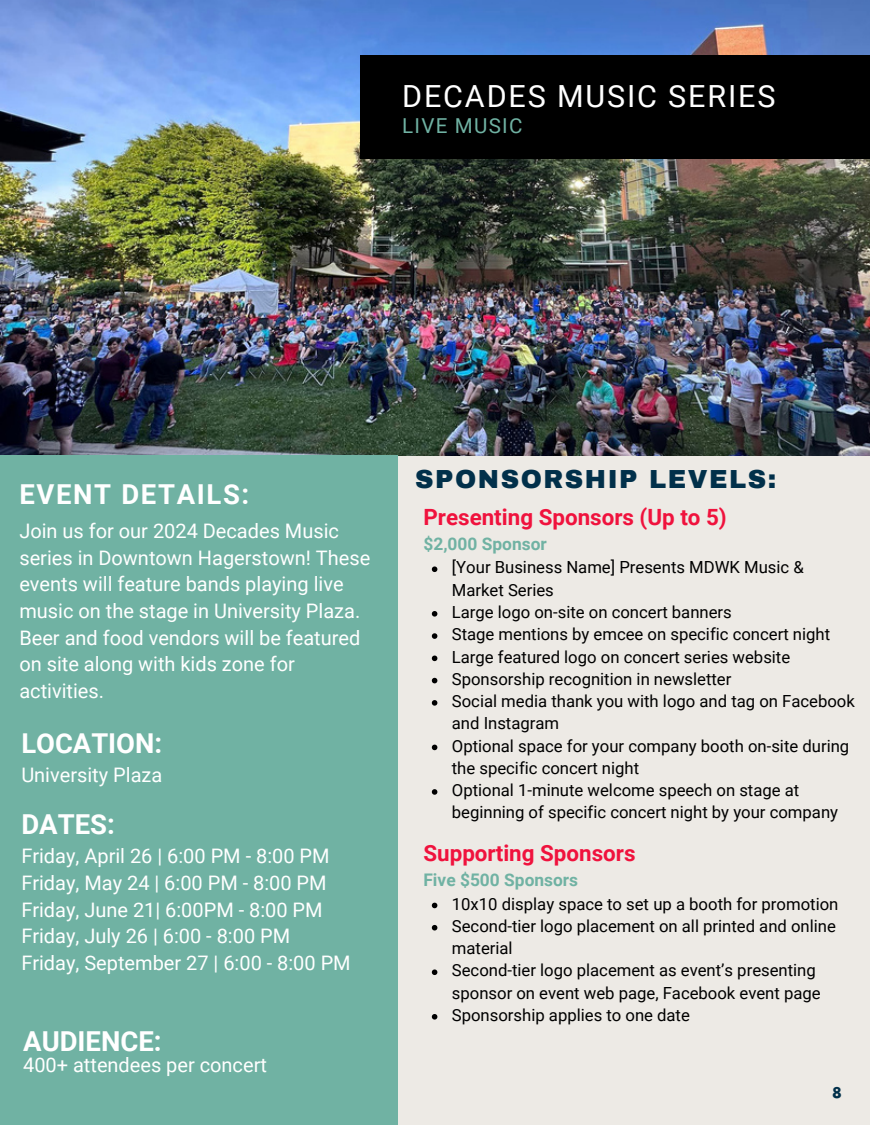
<style>
.page{position:relative;width:870px;height:1125px;background:#edeae5}
.page>*{position:absolute;margin:0;border:0;box-sizing:border-box;transform-origin:0 0}
.t1{font:30.5px "Roboto";letter-spacing:.06em;color:#fff}
.t2{font:700 27.5px "Roboto";color:#fff}
.t3{font:700 27.5px "Roboto";letter-spacing:.06em;color:#fff}
.t4{font:900 25.5px "Archivo";letter-spacing:.06em;color:#01304a}
.t5{font:700 22.5px "Roboto";color:#f0123d}
.t6{font:20.5px "Roboto";letter-spacing:.06em;color:#70b2a3}
.t7{font:20px/26.8px "Roboto";color:#fff}
.t8{font:700 17.25px "Roboto";color:#70b2a3}
.t9{font:16.75px/22.2px "Roboto";color:#000}
.t10{font:700 14.25px "Futura Std";color:#01304a}
</style>
<div class="page">
<img style="left:0;top:0;width:870px;height:456px">
<div style="left:360px;top:56px;width:510px;height:103px;background:#000"></div>
<div style="left:0;top:456px;width:398px;height:669px;background:#70b2a3"></div>
<svg style="left:432px;top:566px;width:5px;height:6px"></svg>
<svg style="left:432px;top:611px;width:5px;height:6px"></svg>
<svg style="left:432px;top:633px;width:5px;height:6px"></svg>
<svg style="left:432px;top:656px;width:5px;height:5px"></svg>
<svg style="left:432px;top:678px;width:5px;height:5px"></svg>
<svg style="left:432px;top:700px;width:5px;height:6px"></svg>
<svg style="left:432px;top:745px;width:5px;height:5px"></svg>
<svg style="left:432px;top:789px;width:5px;height:6px"></svg>
<svg style="left:432px;top:903px;width:5px;height:5px"></svg>
<svg style="left:432px;top:925px;width:5px;height:6px"></svg>
<svg style="left:432px;top:969px;width:5px;height:6px"></svg>
<svg style="left:432px;top:1014px;width:5px;height:6px"></svg>
<p class="t1" style="left:402px;top:79px;width:375px">DECADES MUSIC SERIES</p>
<p class="t6" style="left:402px;top:114px;width:122px">LIVE MUSIC</p>
<p class="t3" style="left:19px;top:478px;width:231px">EVENT DETAILS:</p>
<p class="t7" style="left:19px;top:518px;width:352px">Join us for our 2024 Decades Music series in Downtown Hagerstown! These events will feature bands playing live music on the stage in University Plaza.<br>Beer and food vendors will be featured on site along with kids zone for activities.</p>
<p class="t2" style="left:21px;top:727px;width:142px">LOCATION:</p>
<p class="t7" style="left:21px;top:762px;width:142px">University Plaza</p>
<p class="t2" style="left:21px;top:809px;width:95px">DATES:</p>
<p class="t7" style="left:21px;top:843px;width:310px">Friday, April 26 | 6:00 PM - 8:00 PM</p>
<p class="t7" style="left:21px;top:870px;width:307px">Friday, May 24 | 6:00 PM - 8:00 PM</p>
<p class="t7" style="left:21px;top:896px;width:303px">Friday, June 21| 6:00PM - 8:00 PM</p>
<p class="t7" style="left:21px;top:923px;width:270px">Friday, July 26 | 6:00 - 8:00 PM</p>
<p class="t7" style="left:21px;top:950px;width:331px">Friday, September 27 | 6:00 - 8:00 PM</p>
<p class="t2" style="left:23px;top:1025px;width:140px">AUDIENCE:</p>
<p class="t7" style="left:23px;top:1052px;width:245px">400+ attendees per concert</p>
<p class="t4" style="left:415px;top:466px;width:363px">SPONSORSHIP LEVELS:</p>
<p class="t5" style="left:423px;top:504px;width:305px">Presenting Sponsors (Up to 5)</p>
<p class="t8" style="left:423px;top:534px;width:125px">$2,000 Sponsor</p>
<p class="t9" style="left:452px;top:557px;width:353px">[Your Business Name] Presents MDWK Music &amp;<br>Market Series</p>
<p class="t9" style="left:452px;top:601px;width:281px">Large logo on-site on concert banners</p>
<p class="t9" style="left:452px;top:623px;width:380px">Stage mentions by emcee on specific concert night</p>
<p class="t9" style="left:452px;top:646px;width:340px">Large featured logo on concert series website</p>
<p class="t9" style="left:452px;top:668px;width:281px">Sponsorship recognition in newsletter</p>
<p class="t9" style="left:452px;top:690px;width:405px">Social media thank you with logo and tag on Facebook and Instagram</p>
<p class="t9" style="left:452px;top:735px;width:399px">Optional space for your company booth on-site during the specific concert night</p>
<p class="t9" style="left:452px;top:779px;width:388px">Optional 1-minute welcome speech on stage at beginning of specific concert night by your company</p>
<p class="t5" style="left:423px;top:840px;width:214px">Supporting Sponsors</p>
<p class="t8" style="left:423px;top:870px;width:156px">Five $500 Sponsors</p>
<p class="t9" style="left:452px;top:893px;width:388px">10x10 display space to set up a booth for promotion</p>
<p class="t9" style="left:452px;top:915px;width:386px">Second-tier logo placement on all printed and online material</p>
<p class="t9" style="left:452px;top:960px;width:370px">Second-tier logo placement as event’s presenting sponsor on event web page, Facebook event page</p>
<p class="t9" style="left:452px;top:1004px;width:240px">Sponsorship applies to one date</p>
<p class="t10" style="left:832px;top:1086px;width:11px">8</p>
</div>
